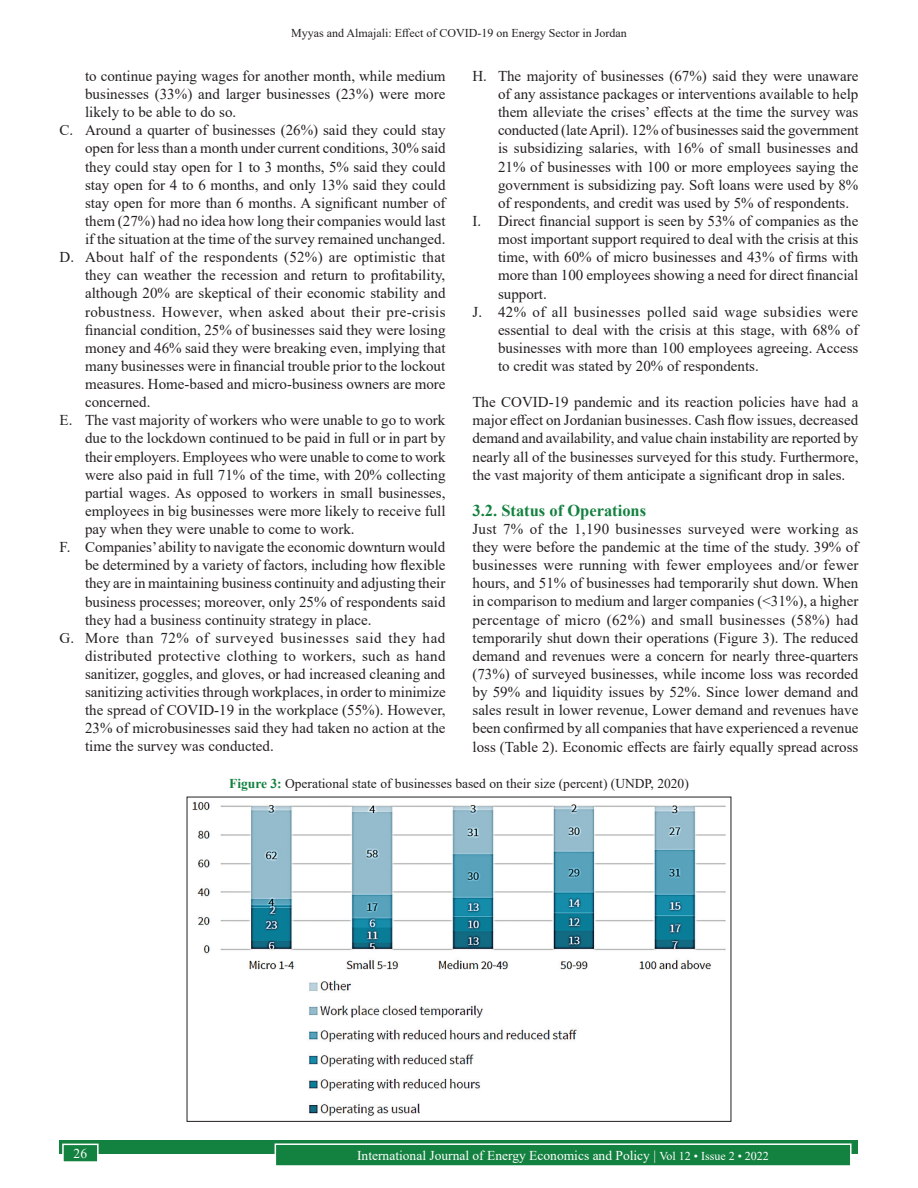
<style>
.page{position:relative;width:918px;height:1188px;background:#fff}
.page>*{position:absolute;margin:0;border:0;box-sizing:border-box;transform-origin:0 0}
.t1{font:700 16.5px "Times New Roman";color:#13813f}
.L{font:15px/18.1px "Times New Roman";color:#231f20;text-align:justify}
.TX{font:15px/18.1px "Times New Roman";color:#231f20;text-align:justify}
.LL{font:15px/18.1px "Times New Roman";color:#231f20;text-align:justify}
.FGC{font:13.5px "Times New Roman";color:#231f20}
.t2{font:13.5px "Times New Roman";color:#fff}
.t3{font:12px "Times New Roman";color:#231f20}
.s1{font-weight:700;color:#13813f}
.s2{font-size:12px}
</style>
<div class="page">
<div style="left:60px;top:1140px;width:798px;height:13px;background:#13813f"></div>
<div style="left:275px;top:1144px;width:576px;height:22px;background:#13813f"></div>
<div style="left:275px;top:1143px;width:577px;height:24px;border:2px solid #fff"></div>
<div style="left:63px;top:1144px;width:35px;height:18px;background:#13813f"></div>
<div style="left:62px;top:1144px;width:37px;height:19px;border:2px solid #fff"></div>
<img style="left:192px;top:802px;width:534px;height:314px">
<p class="t3" style="left:291px;top:25px;width:337px">Myyas and Almajali: Effect of COVID-19 on Energy Sector in Jordan</p>
<p class="L" style="left:498px;top:66px;width:362px;text-indent:-26px">H. The majority of businesses (67%) said they were unaware of any assistance packages or interventions available to help them alleviate the crises’ effects at the time the survey was conducted (late April). 12% of businesses said the government is subsidizing salaries, with 16% of small businesses and 21% of businesses with 100 or more employees saying the government is subsidizing pay. Soft loans were used by 8% of respondents, and credit was used by 5% of respondents.</p>
<p class="L" style="left:498px;top:211px;width:362px;text-indent:-26px">I. Direct financial support is seen by 53% of companies as the most important support required to deal with the crisis at this time, with 60% of micro businesses and 43% of firms with more than 100 employees showing a need for direct financial support.</p>
<p class="LL" style="left:498px;top:302px;width:362px;text-indent:-26px">J. 42% of all businesses polled said wage subsidies were essential to deal with the crisis at this stage, with 68% of businesses with more than 100 employees agreeing. Access to credit was stated by 20% of respondents.</p>
<p class="TX" style="left:472px;top:393px;width:387px">The COVID-19 pandemic and its reaction policies have had a major effect on Jordanian businesses. Cash flow issues, decreased demand and availability, and value chain instability are reported by nearly all of the businesses surveyed for this study. Furthermore, the vast majority of them anticipate a significant drop in sales.</p>
<h2 class="t1" style="left:472px;top:498px;width:175px">3.2. Status of Operations</h2>
<p class="TX" style="left:472px;top:519px;width:388px">Just 7% of the 1,190 businesses surveyed were working as they were before the pandemic at the time of the study. 39% of businesses were running with fewer employees and/or fewer hours, and 51% of businesses had temporarily shut down. When in comparison to medium and larger companies (&lt;31%), a higher percentage of micro (62%) and small businesses (58%) had temporarily shut down their operations (Figure 3). The reduced demand and revenues were a concern for nearly three-quarters (73%) of surveyed businesses, while income loss was recorded by 59% and liquidity issues by 52%. Since lower demand and sales result in lower revenue, Lower demand and revenues have been confirmed by all companies that have experienced a revenue loss (Table 2). Economic effects are fairly equally spread across</p>
<p class="FGC" style="left:229px;top:774px;width:461px"><span class="s1">Figure 3:</span> Operational state of businesses based on their size (percent) (UNDP, 2020)</p>
<p class="L" style="left:85px;top:66px;width:362px">to continue paying wages for another month, while medium businesses (33%) and larger businesses (23%) were more likely to be able to do so.</p>
<p class="L" style="left:85px;top:121px;width:362px;text-indent:-26px">C. Around a quarter of businesses (26%) said they could stay open for less than a month under current conditions, 30% said they could stay open for 1 to 3 months, 5% said they could stay open for 4 to 6 months, and only 13% said they could stay open for more than 6 months. A significant number of them (27%) had no idea how long their companies would last if the situation at the time of the survey remained unchanged.</p>
<p class="L" style="left:85px;top:248px;width:362px;text-indent:-26px">D. About half of the respondents (52%) are optimistic that they can weather the recession and return to profitability, although 20% are skeptical of their economic stability and robustness. However, when asked about their pre-crisis financial condition, 25% of businesses said they were losing money and 46% said they were breaking even, implying that many businesses were in financial trouble prior to the lockout measures. Home-based and micro-business owners are more concerned.</p>
<p class="L" style="left:85px;top:411px;width:362px;text-indent:-26px">E. The vast majority of workers who were unable to go to work due to the lockdown continued to be paid in full or in part by their employers. Employees who were unable to come to work were also paid in full 71% of the time, with 20% collecting partial wages. As opposed to workers in small businesses, employees in big businesses were more likely to receive full pay when they were unable to come to work.</p>
<p class="L" style="left:85px;top:538px;width:362px;text-indent:-26px">F. Companies’ ability to navigate the economic downturn would be determined by a variety of factors, including how flexible they are in maintaining business continuity and adjusting their business processes; moreover, only 25% of respondents said they had a business continuity strategy in place.</p>
<p class="L" style="left:85px;top:628px;width:362px;text-indent:-26px">G. More than 72% of surveyed businesses said they had distributed protective clothing to workers, such as hand sanitizer, goggles, and gloves, or had increased cleaning and sanitizing activities through workplaces, in order to minimize the spread of COVID-19 in the workplace (55%). However, 23% of microbusinesses said they had taken no action at the time the survey was conducted.</p>
<p class="t2" style="left:74px;top:1144px;width:15px">26</p>
<p class="t2" style="left:357px;top:1146px;width:413px">International Journal of Energy Economics and Policy | <span class="s2">Vol 12 • Issue 2 • 2022</span></p>
</div>
